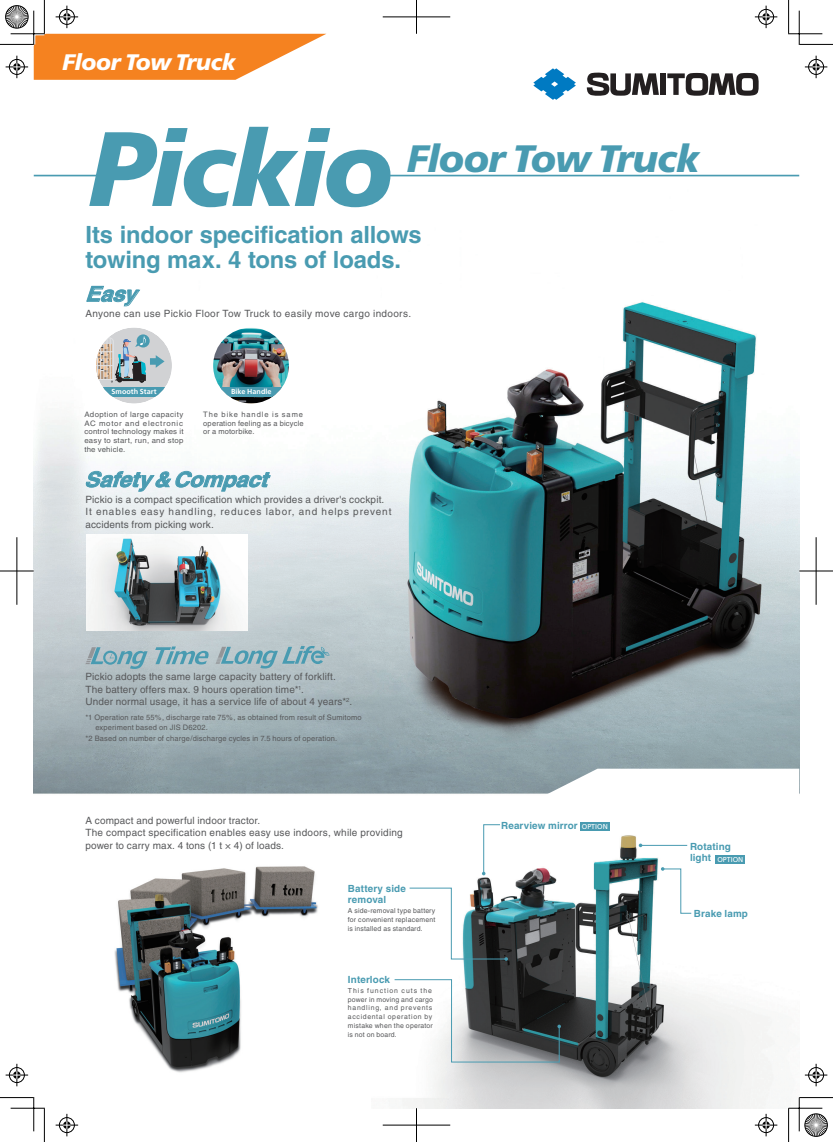
<style>
.page{position:relative;width:833px;height:1142px;background:#fff}
.page>*{position:absolute;margin:0;border:0;box-sizing:border-box;transform-origin:0 0}
.t1{font:italic 900 38.12px "Frutiger LT Std";letter-spacing:-.025em;color:#499bb1}
.t2{font:700 23.75px/25px "Helvetica";letter-spacing:-.005em;color:#499bb1}
.t3{font:italic 900 22.5px "Frutiger LT Std";letter-spacing:-.02em;color:#fff}
.t4{font:italic 700 20.88px "Helvetica";color:#499bb1;scale:1.05 1}
.t5{font:10px/12.5px "Helvetica";letter-spacing:.02em;color:#57585a}
.t6{font:700 9.88px/11.2px "Helvetica";letter-spacing:.015em;color:#499bb1}
.t7{font:7.5px/8.8px "Helvetica";letter-spacing:.025em;color:#57585a;text-align:justify}
.t8{font:7.5px/8.8px "Helvetica";letter-spacing:.025em;color:#57585a;text-align:justify;scale:1.05 1}
.t9{font:700 7.25px "Frutiger";letter-spacing:.005em;color:#fff}
.t10{font:7.12px "Frutiger";color:#fff}
.t11{font:6.88px/8.8px "Helvetica";letter-spacing:.03em;color:#57585a;text-align:justify}
.s1{font-family:"Frutiger";font-weight:400;font-size:7.12px;color:#fff}
.s2{font-family:"Helvetica";font-weight:700;font-size:9.88px;color:#499bb1}
</style>
<div class="page">
<img style="left:34px;top:72px;width:765px;height:722px">
<svg style="left:506px;top:768px;width:293px;height:26px"></svg>
<svg style="left:89px;top:127px;width:301px;height:80px"></svg>
<hr style="left:378px;top:175px;width:421px;height:1px;background:#499bb1">
<hr style="left:34px;top:175px;width:65px;height:1px;background:#499bb1">
<svg style="left:86px;top:286px;width:54px;height:20px"></svg>
<svg style="left:85px;top:471px;width:187px;height:20px"></svg>
<svg style="left:155px;top:646px;width:54px;height:18px"></svg>
<svg style="left:85px;top:647px;width:63px;height:21px"></svg>
<svg style="left:216px;top:645px;width:113px;height:23px;background:#97b7c1"></svg>
<img style="left:87px;top:534px;width:160px;height:96px">
<img style="left:114px;top:866px;width:204px;height:207px">
<div style="left:96px;top:327px;width:76px;height:76px;background:#d1d2d4;border-radius:50%"></div>
<svg style="left:96px;top:387px;width:76px;height:9px"></svg>
<svg style="left:137px;top:334px;width:13px;height:13px"></svg>
<svg style="left:96px;top:336px;width:69px;height:47px"></svg>
<img style="left:213px;top:327px;width:76px;height:76px;border-radius:38px">
<svg style="left:213px;top:387px;width:76px;height:9px"></svg>
<img style="left:402px;top:830px;width:373px;height:277px">
<svg style="left:394px;top:978px;width:167px;height:84px"></svg>
<svg style="left:409px;top:887px;width:99px;height:73px"></svg>
<svg style="left:661px;top:867px;width:31px;height:46px"></svg>
<svg style="left:482px;top:824px;width:19px;height:51px"></svg>
<hr style="left:640px;top:844px;width:47px;height:1px;background:#499bb1">
<div style="left:580px;top:821px;width:30px;height:9px;background:#499bb1"></div>
<div style="left:715px;top:854px;width:30px;height:9px;background:#499bb1"></div>
<div style="left:660px;top:73px;width:6px;height:22px;background:#231f20"></div>
<svg style="left:587px;top:72px;width:72px;height:24px"></svg>
<svg style="left:667px;top:73px;width:92px;height:23px"></svg>
<svg style="left:533px;top:68px;width:43px;height:32px"></svg>
<hr style="left:0;top:44px;width:34px;height:1px;background:#000">
<hr style="left:799px;top:44px;width:34px;height:1px;background:#000">
<hr style="left:0;top:1096px;width:34px;height:1px;background:#000">
<hr style="left:799px;top:1096px;width:34px;height:1px;background:#000">
<hr style="left:44px;top:0;width:1px;height:34px;background:#000">
<hr style="left:44px;top:1107px;width:1px;height:34px;background:#000">
<hr style="left:788px;top:0;width:1px;height:34px;background:#000">
<hr style="left:788px;top:1107px;width:1px;height:34px;background:#000">
<hr style="left:788px;top:33px;width:34px;height:1px;background:#000">
<hr style="left:11px;top:1107px;width:33px;height:1px;background:#000">
<hr style="left:33px;top:1097px;width:1px;height:33px;background:#000">
<hr style="left:799px;top:11px;width:1px;height:33px;background:#000">
<hr style="left:383px;top:17px;width:67px;height:1px;background:#000">
<hr style="left:416px;top:0;width:1px;height:34px;background:#000">
<hr style="left:383px;top:1124px;width:67px;height:1px;background:#000">
<hr style="left:416px;top:1107px;width:1px;height:34px;background:#000">
<hr style="left:0;top:570px;width:34px;height:1px;background:#000">
<hr style="left:17px;top:537px;width:1px;height:67px;background:#000">
<svg style="left:814px;top:537px;width:4px;height:67px"></svg>
<hr style="left:799px;top:570px;width:34px;height:1px;background:#000">
<hr style="left:816px;top:537px;width:1px;height:67px;background:#000">
<svg style="left:788px;top:1096px;width:41px;height:41px"></svg>
<svg style="left:755px;top:6px;width:22px;height:22px"></svg>
<svg style="left:56px;top:1113px;width:22px;height:22px"></svg>
<svg style="left:755px;top:1113px;width:22px;height:22px"></svg>
<svg style="left:4px;top:4px;width:322px;height:76px"></svg>
<svg style="left:6px;top:1063px;width:22px;height:22px"></svg>
<svg style="left:805px;top:56px;width:22px;height:22px"></svg>
<svg style="left:805px;top:1063px;width:22px;height:22px"></svg>
<h3 class="t3" style="left:63px;top:49px;width:175px">Floor Tow Truck</h3>
<h1 class="t1" style="left:407px;top:135px;width:294px">Floor Tow Truck</h1>
<h2 class="t2" style="left:85px;top:222px;width:338px">Its indoor specification allows towing max. 4 tons of loads.</h2>
<h3 class="t4" style="left:85px;top:281px;width:58px">Easy</h3>
<p class="t5" style="left:85px;top:307px;width:327px">Anyone can use Pickio Floor Tow Truck to easily move cargo indoors.</p>
<p class="t9" style="left:111px;top:387px;width:47px">Smooth Start</p>
<p class="t9" style="left:231px;top:387px;width:42px">Bike Handle</p>
<p class="t8" style="left:84px;top:410px;width:96px">Adoption of large capacity AC motor and electronic control technology makes it easy to start, run, and stop the vehicle.</p>
<p class="t7" style="left:203px;top:410px;width:102px">The bike handle is same operation feeling as a bicycle or a motorbike.</p>
<h3 class="t4" style="left:84px;top:466px;width:183px">Safety&amp; Compact</h3>
<p class="t5" style="left:85px;top:492px;width:308px">Pickio is a compact specification which provides a driver's cockpit.<br>It enables easy handling, reduces labor, and helps prevent accidents from picking work.</p>
<p class="t5" style="left:85px;top:670px;width:268px">Pickio adopts the same large capacity battery of forklift.<br>The battery offers max. 9 hours operation time*<sup>1</sup>.<br>Under normal usage, it has a service life of about 4 years*<sup>2</sup>.</p>
<p class="t7" style="left:95px;top:712px;width:268px;line-height:10px;text-indent:-10px">*1 Operation rate 55%, discharge rate 75%, as obtained from result of Sumitomo experiment based on JIS D6202.</p>
<p class="t7" style="left:85px;top:734px;width:253px">*2 Based on number of charge/discharge cycles in 7.5 hours of operation.</p>
<p class="t5" style="left:85px;top:813px;width:319px">A compact and powerful indoor tractor.<br>The compact specification enables easy use indoors, while providing power to carry max. 4 tons (1 t × 4) of loads.</p>
<p class="t6" style="left:348px;top:882px;width:60px">Battery side removal</p>
<p class="t11" style="left:348px;top:906px;width:89px">A side-removal type battery for convenient replacement is installed as standard.</p>
<p class="t6" style="left:348px;top:973px;width:44px">Interlock</p>
<p class="t11" style="left:348px;top:985px;width:86px">This function cuts the power in moving and cargo handling, and prevents accidental operation by mistake when the operator is not on board.</p>
<p class="t6" style="left:501px;top:819px;width:108px">Rearview mirror <span class="s1">OPTION</span></p>
<p class="t6" style="left:690px;top:840px;width:42px">Rotating</p>
<p class="t10" style="left:690px;top:854px;width:55px"><span class="s2">light</span> OPTION</p>
<p class="t6" style="left:694px;top:907px;width:56px">Brake lamp</p>
</div>
